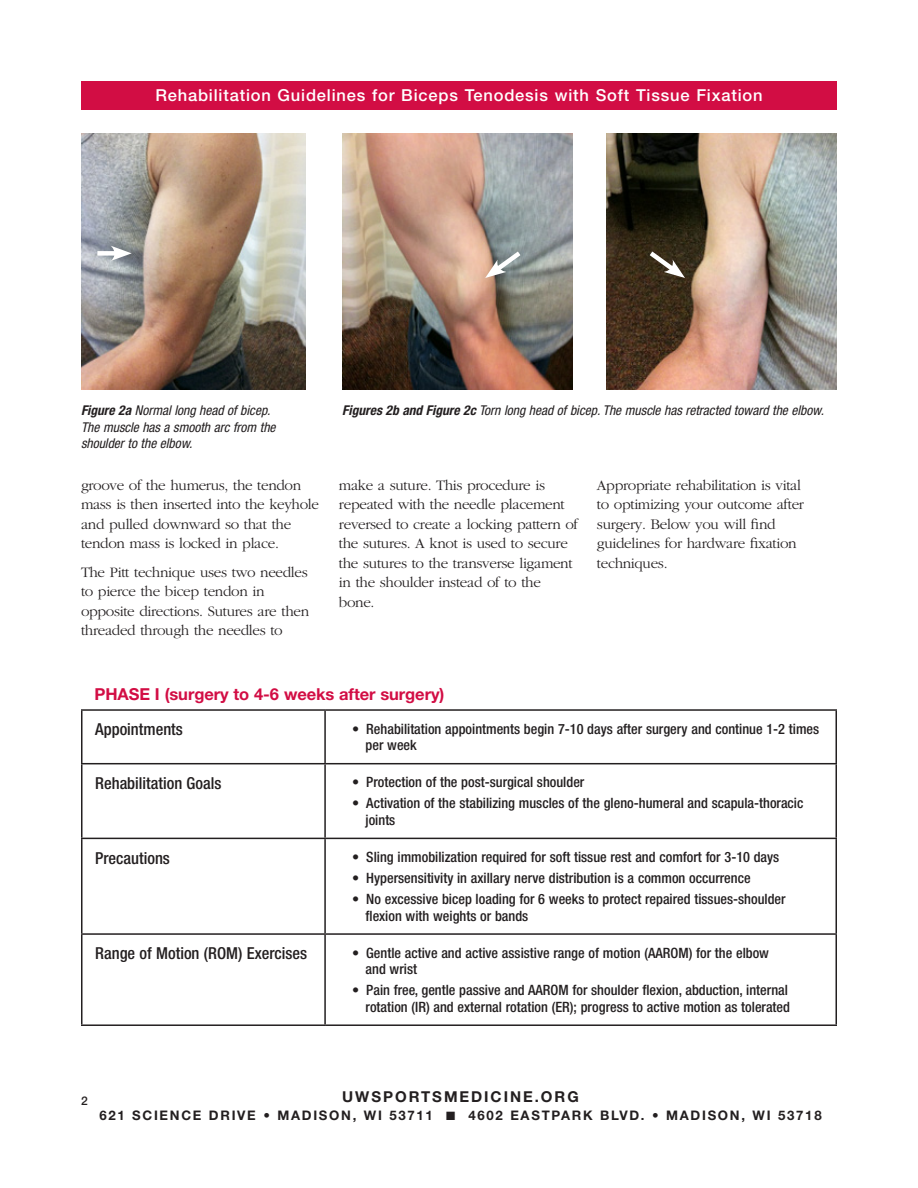
<style>
.page{position:relative;width:918px;height:1188px;background:#fff}
.page>*{position:absolute;margin:0;border:0;box-sizing:border-box;transform-origin:0 0}
.t1{font:500 condensed 16.5px "Helvetica Neue LT Std";color:#231f20}
.t2{font:500 16.5px "Helvetica Neue LT Std";letter-spacing:.05em;color:#fff}
.t3{font:700 16.5px "Helvetica Neue LT Std";letter-spacing:-.005em;color:#d20d44}
.t4{font:300 15px/19.5px "Garamond";letter-spacing:-.025em;color:#231f20}
.t5{font:700 15px "Helvetica Neue LT Std";letter-spacing:.13em;color:#231f20}
.t6{font:500 condensed 14.25px/16.5px "Helvetica Neue LT Std";color:#231f20}
.t7{font:italic condensed 13.5px/16.5px "Helvetica Neue LT Std";color:#231f20}
.t8{font:700 13.2px "Helvetica Neue LT Std";letter-spacing:.13em;color:#231f20}
.t9{font:500 12px "Helvetica Neue LT Std";color:#231f20}
.s1{font-weight:700}
</style>
<div class="page">
<div style="left:81px;top:81px;width:756px;height:28px;background:#d20d44"></div>
<hr style="left:81px;top:709px;width:244px;height:2px;background:#231f20">
<hr style="left:81px;top:711px;width:1px;height:52px;background:#231f20">
<hr style="left:325px;top:709px;width:512px;height:2px;background:#231f20">
<hr style="left:324px;top:711px;width:2px;height:52px;background:#231f20">
<hr style="left:836px;top:711px;width:1px;height:52px;background:#231f20">
<hr style="left:81px;top:763px;width:244px;height:1px;background:#231f20">
<hr style="left:81px;top:764px;width:1px;height:74px;background:#231f20">
<hr style="left:325px;top:763px;width:512px;height:1px;background:#231f20">
<hr style="left:324px;top:764px;width:2px;height:74px;background:#231f20">
<hr style="left:836px;top:764px;width:1px;height:74px;background:#231f20">
<hr style="left:81px;top:838px;width:244px;height:1px;background:#231f20">
<hr style="left:81px;top:839px;width:1px;height:94px;background:#231f20">
<hr style="left:325px;top:838px;width:512px;height:1px;background:#231f20">
<hr style="left:324px;top:839px;width:2px;height:94px;background:#231f20">
<hr style="left:836px;top:839px;width:1px;height:94px;background:#231f20">
<hr style="left:81px;top:933px;width:244px;height:2px;background:#231f20">
<hr style="left:81px;top:935px;width:1px;height:89px;background:#231f20">
<hr style="left:325px;top:933px;width:512px;height:2px;background:#231f20">
<hr style="left:324px;top:935px;width:2px;height:89px;background:#231f20">
<hr style="left:836px;top:935px;width:1px;height:89px;background:#231f20">
<hr style="left:81px;top:1024px;width:244px;height:2px;background:#231f20">
<hr style="left:325px;top:1024px;width:512px;height:2px;background:#231f20">
<img style="left:81px;top:134px;width:225px;height:256px">
<img style="left:342px;top:134px;width:231px;height:256px">
<img style="left:607px;top:134px;width:230px;height:256px">
<div style="left:97px;top:251px;width:22px;height:5px;background:#fff"></div>
<svg style="left:111px;top:246px;width:21px;height:15px"></svg>
<svg style="left:485px;top:247px;width:40px;height:31px"></svg>
<svg style="left:645px;top:247px;width:40px;height:31px"></svg>
<p class="t2" style="left:155px;top:85px;width:609px">Rehabilitation Guidelines for Biceps Tenodesis with Soft Tissue Fixation</p>
<p class="t7" style="left:81px;top:403px;width:196px"><span class="s1">Figure 2a</span> Normal long head of bicep.<br>The muscle has a smooth arc from the shoulder to the elbow.</p>
<p class="t7" style="left:342px;top:403px;width:483px"><span class="s1">Figures 2b and Figure 2c</span> Torn long head of bicep. The muscle has retracted toward the elbow.</p>
<p class="t4" style="left:81px;top:475px;width:240px">groove of the humerus, the tendon mass is then inserted into the keyhole and pulled downward so that the tendon mass is locked in place.</p>
<p class="t4" style="left:81px;top:562px;width:230px">The Pitt technique uses two needles to pierce the bicep tendon in opposite directions. Sutures are then threaded through the needles to</p>
<p class="t4" style="left:339px;top:475px;width:241px">make a suture. This procedure is repeated with the needle placement reversed to create a locking pattern of the sutures. A knot is used to secure the sutures to the transverse ligament in the shoulder instead of to the bone.</p>
<p class="t4" style="left:597px;top:475px;width:209px">Appropriate rehabilitation is vital to optimizing your outcome after surgery. Below you will find guidelines for hardware fixation techniques.</p>
<p class="t3" style="left:94px;top:684px;width:351px">PHASE I (surgery to 4-6 weeks after surgery)</p>
<p class="t1" style="left:95px;top:720px;width:89px">Appointments</p>
<p class="t6" style="left:366px;top:720px;width:455px;text-indent:-13px">• Rehabilitation appointments begin 7-10 days after surgery and continue 1-2 times per week</p>
<p class="t1" style="left:95px;top:773px;width:128px">Rehabilitation Goals</p>
<p class="t6" style="left:352px;top:774px;width:234px">• Protection of the post-surgical shoulder</p>
<p class="t6" style="left:366px;top:795px;width:439px;text-indent:-13px">• Activation of the stabilizing muscles of the gleno-humeral and scapula-thoracic joints</p>
<p class="t1" style="left:95px;top:848px;width:76px">Precautions</p>
<p class="t6" style="left:352px;top:849px;width:429px">• Sling immobilization required for soft tissue rest and comfort for 3-10 days</p>
<p class="t6" style="left:352px;top:870px;width:400px">• Hypersensitivity in axillary nerve distribution is a common occurrence</p>
<p class="t6" style="left:366px;top:891px;width:422px;text-indent:-13px">• No excessive bicep loading for 6 weeks to protect repaired tissues-shoulder flexion with weights or bands</p>
<p class="t1" style="left:95px;top:944px;width:213px">Range of Motion (ROM) Exercises</p>
<p class="t6" style="left:366px;top:944px;width:405px;text-indent:-13px">• Gentle active and active assistive range of motion (AAROM) for the elbow and wrist</p>
<p class="t6" style="left:352px;top:982px;width:439px;text-align:right">• Pain free, gentle passive and AAROM for shoulder flexion, abduction, internal rotation (IR) and external rotation (ER); progress to active motion as tolerated</p>
<p class="t9" style="left:81px;top:1093px;width:8px">2</p>
<p class="t5" style="left:342px;top:1088px;width:238px">UWSPORTSMEDICINE.ORG</p>
<p class="t8" style="left:99px;top:1108px;width:724px">621 SCIENCE DRIVE • MADISON, WI 53711 ■ 4602 EASTPARK BLVD. • MADISON, WI 53718</p>
</div>
